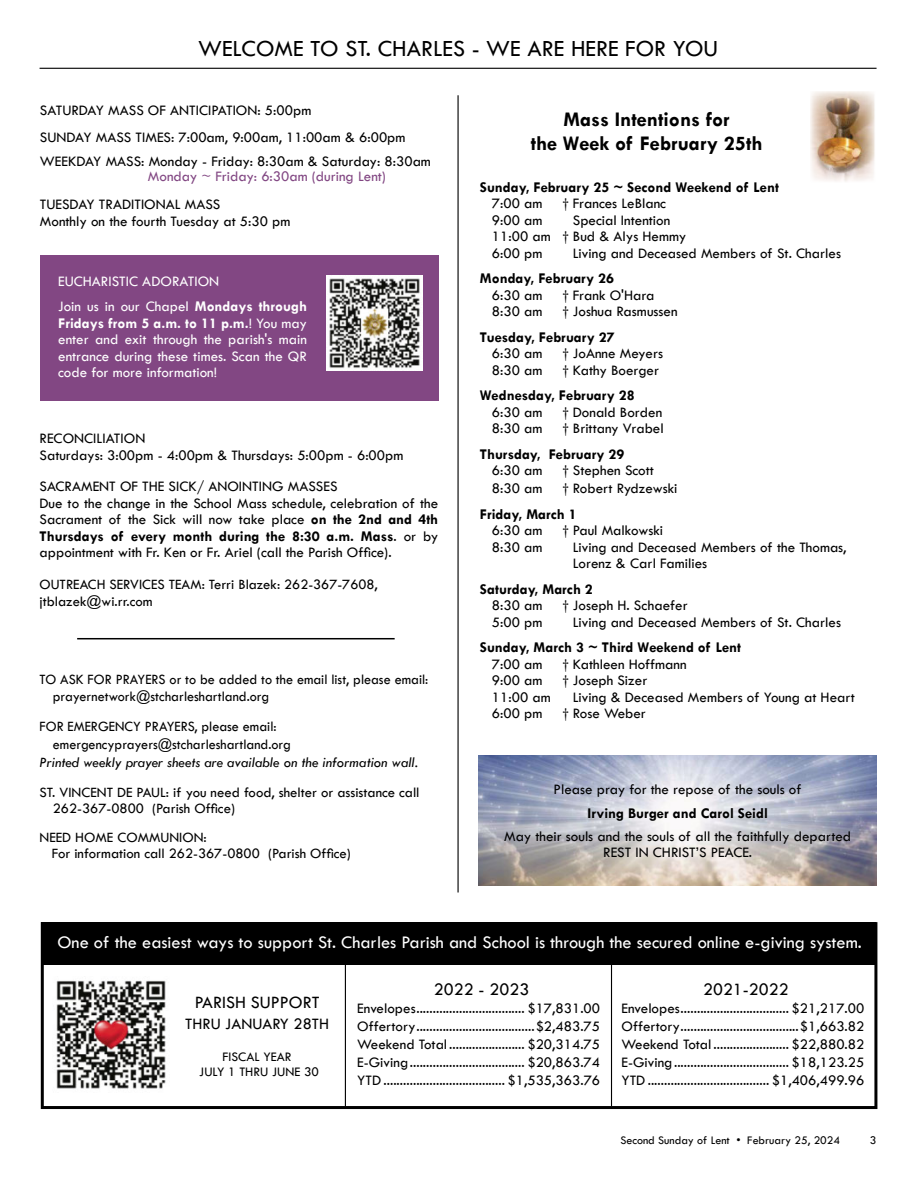
<style>
.page{position:relative;width:918px;height:1188px;background:#fff}
.page>*{position:absolute;margin:0;border:0;box-sizing:border-box;transform-origin:0 0}
.t1{font:24px "Qgbmws Tw Cen";color:#000}
.t2{font:700 21px/24px "Tw Cen";color:#000;text-align:center}
.t3{font:18.3px "Qgbmws Tw Cen";color:#fff}
.t4{font:18px "Qgbmws Tw Cen";color:#000}
.t5{font:16.5px "Qgbmws Tw Cen";color:#000}
.t6{font:15px/16.5px "Qgbmws Tw Cen";color:#000}
.t7{font:700 15px "Tw Cen";color:#000}
.t8{font:15px/16.5px "Qgbmws Tw Cen";color:#fff}
.t9{font:15px "Vrcfrw Tw Cen";color:#000}
.t10{font:15px "Qgbmws Tw Cen";color:#824783}
.t11{font:700 15px "Tw Cen";color:#fff}
.t12{font:14.7px/16.5px "Qgbmws Tw Cen";color:#000;scale:.96 1}
.t13{font:14.7px/17.7px "Qgbmws Tw Cen";color:#000}
.t14{font:14.7px "Vrcfrw Tw Cen";color:#000}
.t15{font:italic 14.7px "Tw Cen";color:#000}
.t16{font:13.5px/15px "Qgbmws Tw Cen";color:#000;text-align:center}
.t17{font:12px "Qgbmws Tw Cen";color:#000}
.s1{font-family:"Tw Cen";font-weight:700}
.s2{font-family:"Qgbmws Tw Cen";font-weight:400}
</style>
<div class="page">
<div style="left:40px;top:256px;width:399px;height:145px;background:#824783"></div>
<hr style="left:40px;top:68px;width:837px;height:1px;background:#000">
<hr style="left:458px;top:95px;width:1px;height:797px;background:#000">
<img style="left:811px;top:91px;width:64px;height:91px">
<img style="left:479px;top:756px;width:398px;height:129px">
<img style="left:326px;top:275px;width:96px;height:96px">
<div style="left:41px;top:922px;width:836px;height:187px;border:3px solid #000"></div>
<hr style="left:345px;top:965px;width:1px;height:141px;background:#000">
<hr style="left:611px;top:965px;width:1px;height:141px;background:#000">
<div style="left:41px;top:922px;width:834px;height:43px;background:#000"></div>
<img style="left:56px;top:980px;width:110px;height:109px">
<hr style="left:77px;top:638px;width:318px;height:1px;background:#000">
<h1 class="t1" style="left:198px;top:34px;width:522px">WELCOME TO ST. CHARLES - WE ARE HERE FOR YOU</h1>
<p class="t6" style="left:40px;top:96px;width:367px;line-height:27px">SATURDAY MASS OF ANTICIPATION: 5:00pm<br>SUNDAY MASS TIMES: 7:00am, 9:00am, 11:00am &amp; 6:00pm</p>
<p class="t6" style="left:40px;top:153px;width:393px">WEEKDAY MASS: Monday - Friday: 8:30am &amp; Saturday: 8:30am</p>
<p class="t10" style="left:148px;top:167px;width:240px">Monday ~ Friday: 6:30am (during Lent)</p>
<p class="t6" style="left:40px;top:196px;width:252px">TUESDAY TRADITIONAL MASS<br>Monthly on the fourth Tuesday at 5:30 pm</p>
<p class="t8" style="left:58px;top:268px;width:250px;line-height:25.5px">EUCHARISTIC ADORATION<br>Join us in our Chapel <span class="s1">Mondays through</span></p>
<p class="t11" style="left:58px;top:314px;width:250px">Fridays from 5 a.m. to 11 p.m.<span class="s2">! You may</span></p>
<p class="t8" style="left:58px;top:331px;width:250px;text-align:justify">enter and exit through the parish's main entrance during these times. Scan the QR code for more information!</p>
<p class="t6" style="left:40px;top:430px;width:365px">RECONCILIATION<br>Saturdays: 3:00pm - 4:00pm &amp; Thursdays: 5:00pm - 6:00pm</p>
<p class="t6" style="left:40px;top:478px;width:400px">SACRAMENT OF THE SICK/ ANOINTING MASSES<br>Due to the change in the School Mass schedule, celebration of the<br>Sacrament of the Sick will now take place <span class="s1">on the 2nd and 4th</span></p>
<p class="t7" style="left:40px;top:527px;width:400px">Thursdays of every month during the 8:30 a.m. Mass<span class="s2">. or by</span></p>
<p class="t9" style="left:40px;top:544px;width:354px">appointment with Fr. Ken or Fr. Ariel (call the Parish Office).</p>
<p class="t13" style="left:40px;top:575px;width:340px">OUTREACH SERVICES TEAM: Terri Blazek: 262-367-7608, jtblazek@wi.rr.com</p>
<p class="t12" style="left:53px;top:671px;width:393px;text-indent:-13px">TO ASK FOR PRAYERS or to be added to the email list, please email: prayernetwork@stcharleshartland.org</p>
<p class="t12" style="left:53px;top:717px;width:250px;line-height:18px;text-indent:-13px">FOR EMERGENCY PRAYERS, please email: emergencyprayers@stcharleshartland.org</p>
<p class="t15" style="left:40px;top:753px;width:380px">Printed weekly prayer sheets are available on the information wall.</p>
<p class="t13" style="left:40px;top:783px;width:381px">ST. VINCENT DE PAUL: if you need food, shelter or assistance call</p>
<p class="t14" style="left:53px;top:800px;width:184px">262-367-0800 (Parish Office)</p>
<p class="t13" style="left:40px;top:828px;width:169px">NEED HOME COMMUNION:</p>
<p class="t14" style="left:52px;top:845px;width:301px">For information call 262-367-0800 (Parish Office)</p>
<h2 class="t2" style="left:531px;top:107px;width:233px">Mass Intentions for<br>the Week of February 25th</h2>
<p class="t7" style="left:480px;top:178px;width:301px">Sunday, February 25 ~ Second Weekend of Lent</p>
<p class="t6" style="left:492px;top:195px;width:52px">7:00 am</p>
<p class="t6" style="left:562px;top:195px;width:105px">† Frances LeBlanc</p>
<p class="t6" style="left:492px;top:212px;width:52px">9:00 am</p>
<p class="t6" style="left:492px;top:212px;width:196px;text-indent:81px">Special Intention<br>11:00 am † Bud &amp; Alys Hemmy<br>6:00 pm</p>
<p class="t6" style="left:573px;top:245px;width:270px">Living and Deceased Members of St. Charles</p>
<p class="t7" style="left:480px;top:270px;width:136px">Monday, February 26</p>
<p class="t6" style="left:492px;top:287px;width:52px">6:30 am</p>
<p class="t6" style="left:562px;top:287px;width:94px">† Frank O'Hara</p>
<p class="t6" style="left:492px;top:303px;width:52px">8:30 am</p>
<p class="t6" style="left:562px;top:303px;width:117px">† Joshua Rasmussen</p>
<p class="t7" style="left:480px;top:328px;width:136px">Tuesday, February 27</p>
<p class="t6" style="left:492px;top:345px;width:52px">6:30 am</p>
<p class="t6" style="left:562px;top:345px;width:102px">† JoAnne Meyers</p>
<p class="t6" style="left:492px;top:362px;width:52px">8:30 am</p>
<p class="t6" style="left:562px;top:362px;width:98px">† Kathy Boerger</p>
<p class="t7" style="left:480px;top:387px;width:156px">Wednesday, February 28</p>
<p class="t6" style="left:492px;top:404px;width:52px">6:30 am</p>
<p class="t6" style="left:562px;top:404px;width:101px">† Donald Borden</p>
<p class="t6" style="left:492px;top:420px;width:52px">8:30 am</p>
<p class="t6" style="left:562px;top:420px;width:103px">† Brittany Vrabel</p>
<p class="t7" style="left:480px;top:445px;width:146px">Thursday, February 29</p>
<p class="t6" style="left:492px;top:462px;width:52px">6:30 am</p>
<p class="t6" style="left:562px;top:462px;width:93px">† Stephen Scott</p>
<p class="t6" style="left:492px;top:480px;width:52px">8:30 am</p>
<p class="t6" style="left:562px;top:480px;width:117px">† Robert Rydzewski</p>
<p class="t7" style="left:480px;top:505px;width:98px">Friday, March 1</p>
<p class="t6" style="left:492px;top:522px;width:52px">6:30 am</p>
<p class="t6" style="left:562px;top:522px;width:102px">† Paul Malkowski</p>
<p class="t6" style="left:492px;top:539px;width:52px">8:30 am</p>
<p class="t6" style="left:573px;top:539px;width:275px">Living and Deceased Members of the Thomas,<br>Lorenz &amp; Carl Families</p>
<p class="t7" style="left:480px;top:580px;width:115px">Saturday, March 2</p>
<p class="t6" style="left:492px;top:597px;width:52px">8:30 am</p>
<p class="t6" style="left:562px;top:597px;width:127px">† Joseph H. Schaefer</p>
<p class="t6" style="left:492px;top:614px;width:52px">5:00 pm</p>
<p class="t6" style="left:573px;top:614px;width:270px">Living and Deceased Members of St. Charles</p>
<p class="t7" style="left:480px;top:639px;width:263px">Sunday, March 3 ~ Third Weekend of Lent</p>
<p class="t6" style="left:492px;top:656px;width:52px">7:00 am</p>
<p class="t6" style="left:562px;top:656px;width:126px">† Kathleen Hoffmann</p>
<p class="t6" style="left:492px;top:672px;width:52px">9:00 am</p>
<p class="t6" style="left:562px;top:672px;width:86px">† Joseph Sizer</p>
<p class="t6" style="left:492px;top:689px;width:60px">11:00 am</p>
<p class="t6" style="left:573px;top:689px;width:283px">Living &amp; Deceased Members of Young at Heart</p>
<p class="t6" style="left:492px;top:705px;width:52px">6:00 pm</p>
<p class="t6" style="left:562px;top:705px;width:85px">† Rose Weber</p>
<p class="t6" style="left:554px;top:781px;width:249px">Please pray for the repose of the souls of</p>
<p class="t7" style="left:588px;top:804px;width:182px">Irving Burger and Carol Seidl</p>
<p class="t6" style="left:504px;top:828px;width:349px;text-align:center">May their souls and the souls of all the faithfully departed<br>REST IN CHRIST’S PEACE.</p>
<p class="t3" style="left:57px;top:931px;width:806px">One of the easiest ways to support St. Charles Parish and School is through the secured online e-giving system.</p>
<p class="t4" style="left:195px;top:992px;width:126px">PARISH SUPPORT</p>
<p class="t5" style="left:185px;top:1014px;width:145px">THRU JANUARY 28TH</p>
<p class="t16" style="left:199px;top:1049px;width:121px">FISCAL YEAR<br>JULY 1 THRU JUNE 30</p>
<p class="t4" style="left:434px;top:978px;width:97px">2022 - 2023</p>
<p class="t6" style="left:357px;top:999px;width:245px;line-height:18px;text-align:justify">Envelopes................................. $17,831.00<br>Offertory....................................$2,483.75<br>Weekend Total ....................... $20,314.75<br>E-Giving................................... $20,863.74<br>YTD ..................................... $1,535,363.76</p>
<p class="t4" style="left:703px;top:978px;width:87px">2021-2022</p>
<p class="t6" style="left:621px;top:999px;width:245px;line-height:18px;text-align:justify">Envelopes................................. $21,217.00<br>Offertory....................................$1,663.82<br>Weekend Total ....................... $22,880.82<br>E-Giving................................... $18,123.25<br>YTD ..................................... $1,406,499.96</p>
<p class="t17" style="left:620px;top:1133px;width:221px">Second Sunday of Lent • February 25, 2024</p>
<p class="t17" style="left:870px;top:1133px;width:8px">3</p>
</div>
